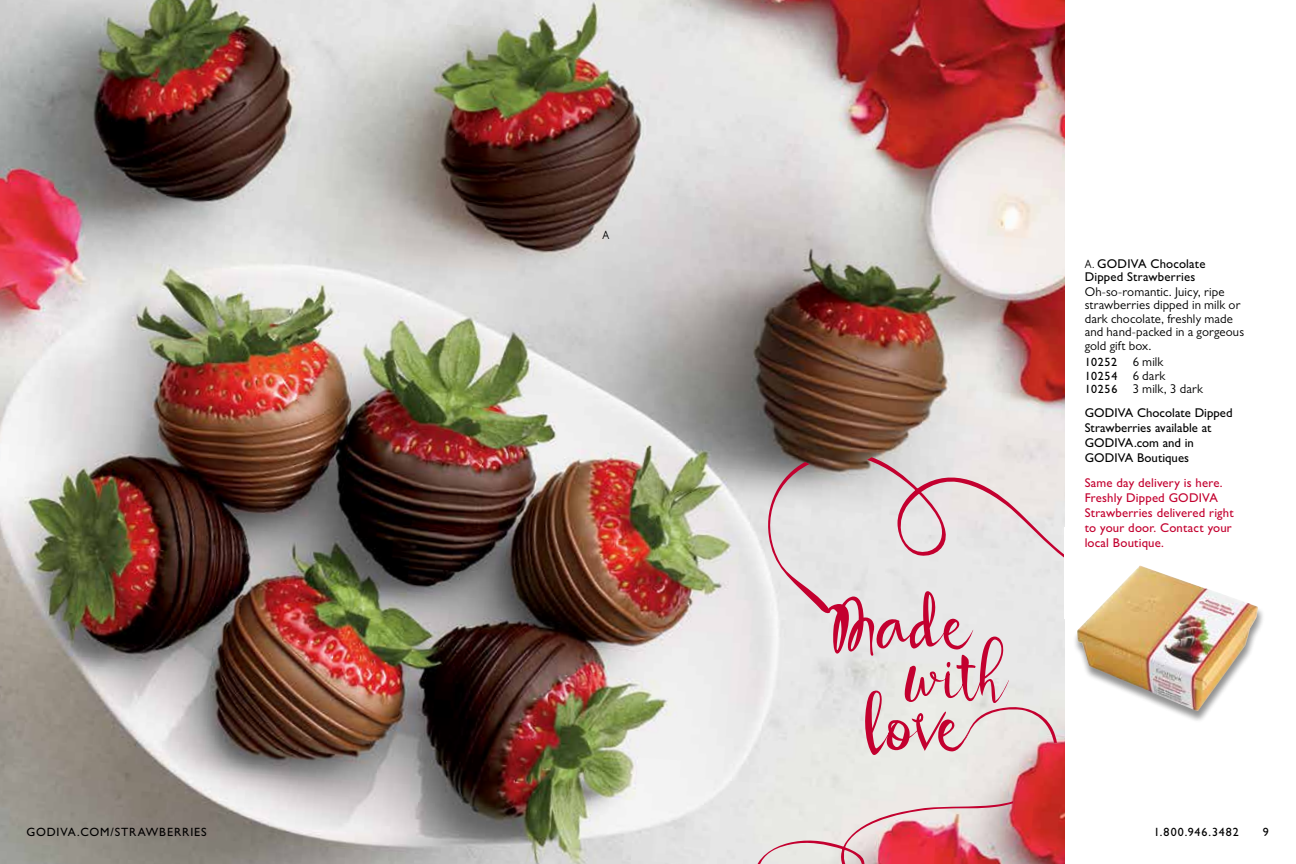
<style>
.page{position:relative;width:1296px;height:864px;background:#fff}
.page>*{position:absolute;margin:0;border:0;box-sizing:border-box;transform-origin:0 0}
.t1{font:12.75px/13.5px "Gill Sans MT Std";letter-spacing:.01em;color:#000}
.t2{font:500 12.75px/15px "Gill Sans MT Std";letter-spacing:.01em;color:#000}
.t3{font:500 12.75px/15px "Gill Sans MT Std";letter-spacing:.015em;color:#c3002f}
.t4{font:500 12px/13.5px "Gill Sans MT Std";letter-spacing:.07em;color:#000}
.t5{font:12px "Gill Sans MT Std";color:#000;scale:.85 1}
.s1{font-weight:400;font-size:12px}
.s2{font-weight:400;font-size:12.75px}
.s3{font-weight:500;font-size:12px}
.s4{font-weight:500}
</style>
<div class="page">
<img style="left:0;top:0;width:1064px;height:864px">
<svg style="left:867px;top:457px;width:198px;height:132px;background:#e4dbdc"></svg>
<svg style="left:760px;top:462px;width:297px;height:293px;background:#e1d0d3"></svg>
<svg style="left:751px;top:801px;width:262px;height:63px;background:#e2b1b4"></svg>
<div style="left:1064px;top:527px;width:226px;height:92px;background:#fff"></div>
<div style="left:1073px;top:566px;width:192px;height:157px;background:#000;opacity:.25"></div>
<img style="left:1077px;top:566px;width:181px;height:145px">
<p class="t5" style="left:603px;top:228px;width:10px">A</p>
<p class="t2" style="left:1085px;top:256px;width:22px"><span class="s1">A.</span> GODI</p>
<p class="t2" style="left:1085px;top:256px;width:122px;line-height:13.5px;text-indent:46px">VA Chocolate<br>Dipped Strawberries</p>
<p class="t1" style="left:1085px;top:285px;width:161px">Oh-so-romantic. Juicy, ripe strawberries dipped in milk or dark chocolate, freshly made and hand-packed in a gorgeous gold gift box.</p>
<p class="t4" style="left:1085px;top:355px;width:82px">10252 <span class="s2">6 milk<br></span>10254 <span class="s2">6 dark</span></p>
<p class="t1" style="left:1085px;top:377px;width:120px;line-height:24px"><span class="s3">10256</span> 3 milk, 3 dark<br><span class="s4">GODI</span></p>
<p class="t2" style="left:1085px;top:405px;width:149px;text-indent:33px">VA Chocolate Dipped<br>Strawberries available at<br>GODI</p>
<p class="t2" style="left:1118px;top:435px;width:78px">VA.com and in</p>
<p class="t2" style="left:1085px;top:450px;width:9px">GODI</p>
<p class="t2" style="left:1118px;top:450px;width:73px">VA Boutiques</p>
<p class="t3" style="left:1085px;top:475px;width:139px">Same day delivery is here.<br>Freshly Dipped GODI</p>
<p class="t3" style="left:1085px;top:490px;width:151px;text-indent:118px">VA<br>Strawberries delivered right to your door. Contact your local Boutique.</p>
<p class="t4" style="left:26px;top:826px;width:130px">godiva.com/strawberr</p>
<p class="t4" style="left:190px;top:826px;width:11px">ies</p>
<p class="t4" style="left:1154px;top:826px;width:87px">1.800.946.3482</p>
<p class="t4" style="left:1263px;top:826px;width:7px">9</p>
</div>
